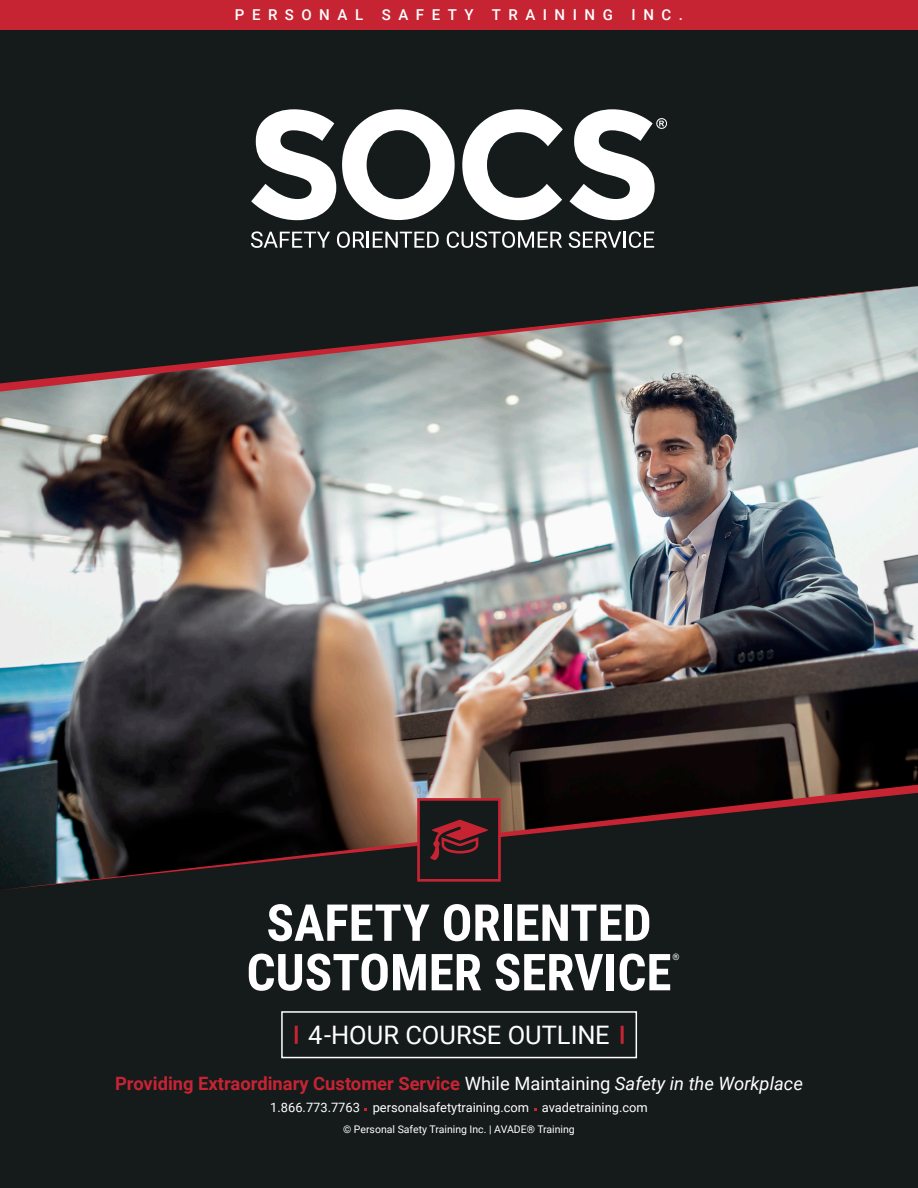
<style>
.page{position:relative;width:918px;height:1188px;background:#151a1b}
.page>*{position:absolute;margin:0;border:0;box-sizing:border-box;transform-origin:0 0}
.t1{font:700 51px/49.5px "Roboto Condensed";color:#fff;text-align:center}
.t2{font:25.5px "Roboto";color:#fff}
.t3{font:700 18.3px "Roboto";color:#c72433}
.t4{font:500 15px "Roboto";letter-spacing:.5em;color:#fff}
.t5{font:12.9px "Roboto";color:#fff}
.t6{font:10.5px "Roboto";color:#fff}
.t7{font:9px "Roboto";color:#fff}
.s1{font-weight:400;color:#fff}
.s2{font-weight:400;font-style:italic;color:#fff}
</style>
<div class="page">
<img style="left:0;top:392px;width:918px;height:393px">
<svg style="left:0;top:785px;width:918px;height:105px"></svg>
<svg style="left:0;top:286px;width:918px;height:106px"></svg>
<svg style="left:417px;top:798px;width:84px;height:84px"></svg>
<div style="left:0;top:0;width:918px;height:29px;background:#c72433"></div>
<svg style="left:251px;top:231px;width:79px;height:17px"></svg>
<svg style="left:337px;top:231px;width:102px;height:17px"></svg>
<svg style="left:447px;top:231px;width:115px;height:17px"></svg>
<svg style="left:569px;top:231px;width:85px;height:17px"></svg>
<svg style="left:251px;top:109px;width:85px;height:111px"></svg>
<svg style="left:342px;top:109px;width:113px;height:111px"></svg>
<svg style="left:462px;top:109px;width:101px;height:111px"></svg>
<svg style="left:570px;top:109px;width:97px;height:111px"></svg>
<div style="left:281px;top:1011px;width:356px;height:47px;border:2px solid #fff"></div>
<hr style="left:621px;top:1026px;width:3px;height:18px;background:#c72433">
<hr style="left:295px;top:1026px;width:3px;height:18px;background:#c72433">
<p class="t4" style="left:235px;top:4px;width:450px">PERSONAL SAFETY TRAINING INC.</p>
<p class="t1" style="left:247px;top:896px;width:426px">SAFETY ORIENTED<br>CUSTOMER SERVICE</p>
<p class="t7" style="left:673px;top:951px;width:9px">®</p>
<p class="t2" style="left:308px;top:1017px;width:303px">4-HOUR COURSE OUTLINE</p>
<p class="t3" style="left:115px;top:1071px;width:689px">Providing Extraordinary Customer Service <span class="s1">While Maintaining</span> <span class="s2">Safety in the Workplace</span></p>
<p class="t5" style="left:270px;top:1099px;width:379px">1.866.773.7763 personalsafetytraining.com avadetraining.com</p>
<p class="t6" style="left:343px;top:1121px;width:233px">© Personal Safety Training Inc. | AVADE® Training</p>
</div>
